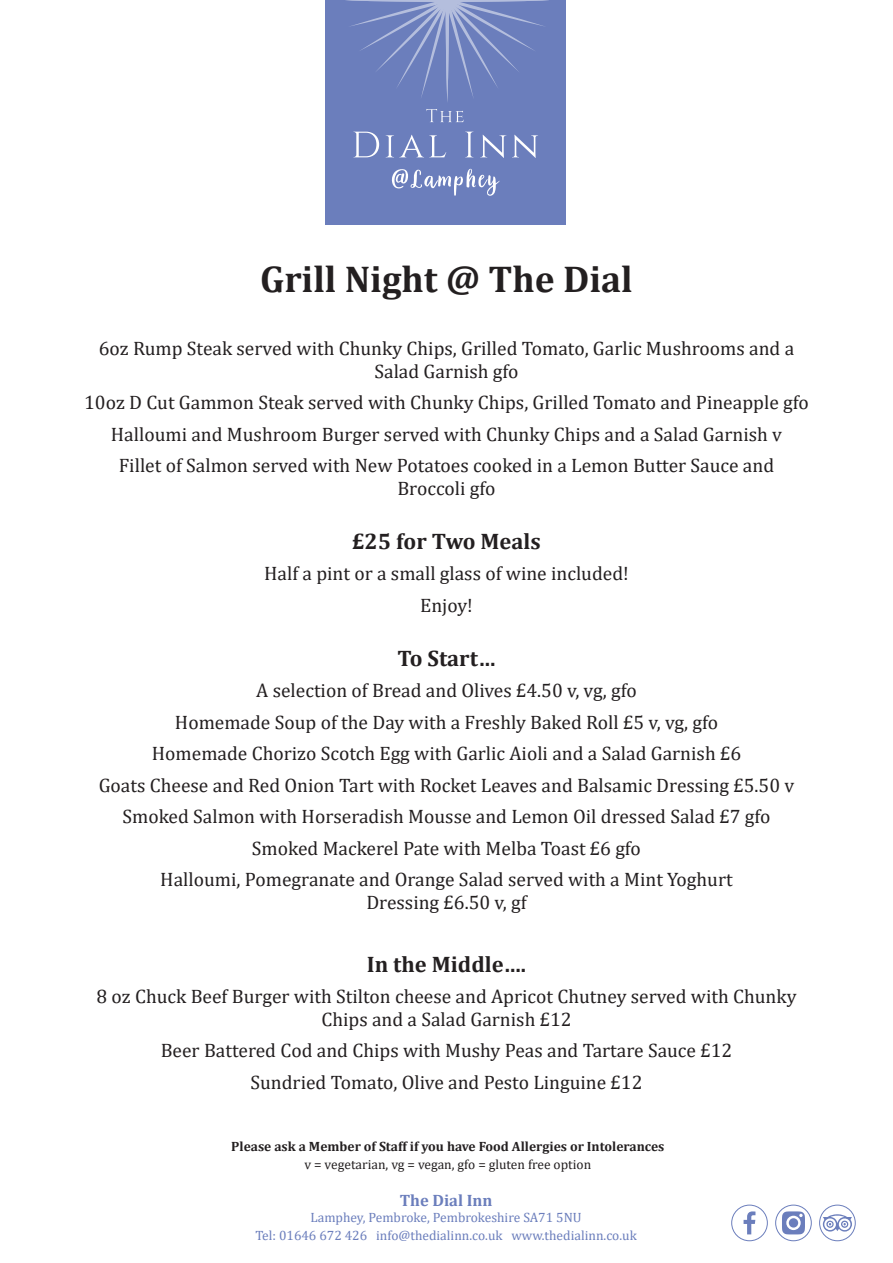
<style>
.page{position:relative;width:893px;height:1263px;background:#fff}
.page>*{position:absolute;margin:0;border:0;box-sizing:border-box;transform-origin:0 0}
.t1{font:700 37.5px "Cambria";color:#231f20}
.t2{font:700 22.5px "Cambria";color:#231f20}
.t3{font:19.5px/31.5px "Cambria";color:#231f20;text-align:center}
.t4{font:700 16.5px "Cambria";color:#6b7ebc}
.t5{font:13.5px/18px "Cambria";color:#6b7ebc;text-align:center}
.t6{font:700 13.5px "Cambria";color:#231f20}
.t7{font:13.5px "Cambria";color:#231f20}
</style>
<div class="page">
<div style="left:326px;top:0;width:240px;height:224px;background:#6b7ebc"></div>
<svg style="left:346px;top:0;width:202px;height:102px"></svg>
<svg style="left:426px;top:109px;width:38px;height:13px"></svg>
<svg style="left:354px;top:132px;width:25px;height:25px"></svg>
<svg style="left:386px;top:135px;width:60px;height:22px"></svg>
<svg style="left:466px;top:132px;width:7px;height:25px"></svg>
<svg style="left:480px;top:135px;width:26px;height:23px"></svg>
<svg style="left:512px;top:135px;width:26px;height:23px"></svg>
<svg style="left:392px;top:169px;width:108px;height:27px"></svg>
<div style="left:731px;top:1205px;width:37px;height:36px;border:1px solid #6b7ebc;border-radius:50%"></div>
<svg style="left:743px;top:1211px;width:12px;height:23px"></svg>
<div style="left:819px;top:1205px;width:37px;height:36px;border:1px solid #6b7ebc;border-radius:50%"></div>
<svg style="left:823px;top:1214px;width:29px;height:18px"></svg>
<div style="left:775px;top:1205px;width:37px;height:36px;border:1px solid #6b7ebc;border-radius:50%"></div>
<svg style="left:782px;top:1211px;width:23px;height:23px"></svg>
<div style="left:789px;top:1218px;width:9px;height:9px;background:#6b7ebc;border-radius:50%"></div>
<h1 class="t1" style="left:260px;top:253px;width:374px">Grill Night @ The Dial</h1>
<p class="t3" style="left:99px;top:337px;width:697px;line-height:22.5px">6oz Rump Steak served with Chunky Chips, Grilled Tomato, Garlic Mushrooms and a<br>Salad Garnish gfo</p>
<p class="t3" style="left:84px;top:387px;width:726px">10oz D Cut Gammon Steak served with Chunky Chips, Grilled Tomato and Pineapple gfo<br>Halloumi and Mushroom Burger served with Chunky Chips and a Salad Garnish v<br>Fillet of Salmon served with New Potatoes cooked in a Lemon Butter Sauce and</p>
<p class="t3" style="left:397px;top:472px;width:100px">Broccoli gfo</p>
<p class="t2" style="left:352px;top:525px;width:190px">£25 for Two Meals</p>
<p class="t3" style="left:264px;top:558px;width:366px">Half a pint or a small glass of wine included!<br>Enjoy!</p>
<p class="t2" style="left:397px;top:642px;width:100px">To Start…</p>
<p class="t3" style="left:99px;top:675px;width:697px">A selection of Bread and Olives £4.50 v, vg, gfo<br>Homemade Soup of the Day with a Freshly Baked Roll £5 v, vg, gfo<br>Homemade Chorizo Scotch Egg with Garlic Aioli and a Salad Garnish £6<br>Goats Cheese and Red Onion Tart with Rocket Leaves and Balsamic Dressing £5.50 v Smoked Salmon with Horseradish Mousse and Lemon Oil dressed Salad £7 gfo Smoked Mackerel Pate with Melba Toast £6 gfo<br>Halloumi, Pomegranate and Orange Salad served with a Mint Yoghurt</p>
<p class="t3" style="left:366px;top:886px;width:162px">Dressing £6.50 v, gf</p>
<p class="t2" style="left:367px;top:948px;width:161px">In the Middle….</p>
<p class="t3" style="left:96px;top:985px;width:702px;line-height:22.5px">8 oz Chuck Beef Burger with Stilton cheese and Apricot Chutney served with Chunky<br>Chips and a Salad Garnish £12</p>
<p class="t3" style="left:161px;top:1035px;width:573px">Beer Battered Cod and Chips with Mushy Peas and Tartare Sauce £12<br>Sundried Tomato, Olive and Pesto Linguine £12</p>
<p class="t6" style="left:231px;top:1137px;width:435px">Please ask a Member of Staff if you have Food Allergies or Intolerances</p>
<p class="t7" style="left:304px;top:1156px;width:288px">v = vegetarian, vg = vegan, gfo = gluten free option</p>
<p class="t4" style="left:400px;top:1188px;width:94px">The Dial Inn</p>
<p class="t5" style="left:255px;top:1208px;width:383px">Lamphey, Pembroke, Pembrokeshire SA71 5NU<br>Tel: 01646 672 426 info@thedialinn.co.uk www.thedialinn.co.uk</p>
</div>
